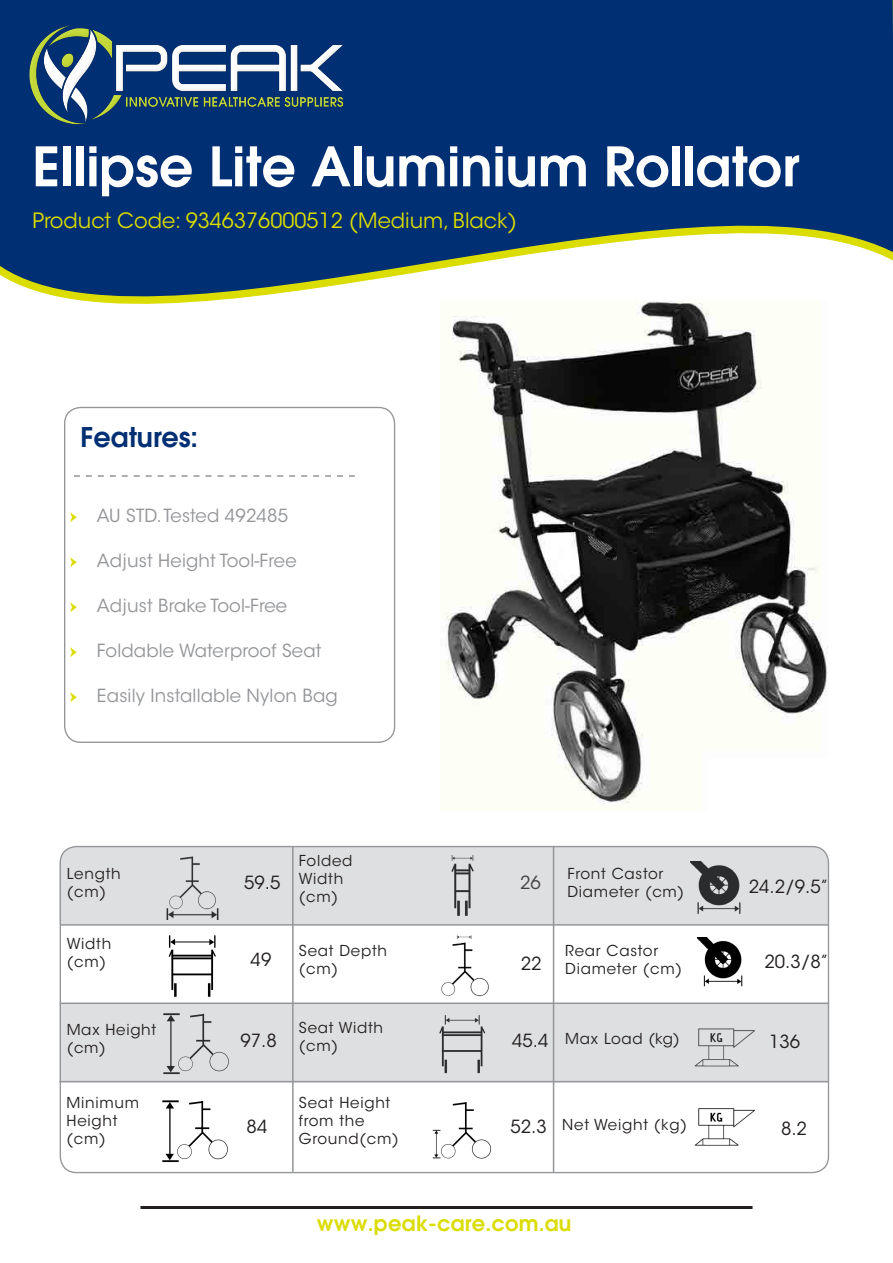
<style>
.page{position:relative;width:893px;height:1263px;background:#fff}
.page>*{position:absolute;margin:0;border:0;box-sizing:border-box;transform-origin:0 0}
.t1{font:600 54px "Avant Garde LT";color:#fff}
.t2{font:600 27px "Avant Garde LT";color:#002f73}
.t3{font:21px "ITC Avant Garde Std";color:#dbdc00}
.t4{font:600 21px "Avant Garde LT";letter-spacing:.01em;color:#dbdc00}
.t5{font:18px "ITC Avant Garde Std";letter-spacing:.01em;color:#939598}
.t6{font:18px "ITC Avant Garde Std";color:#231f20}
.t7{font:15px/18px "ITC Avant Garde Std";letter-spacing:.05em;color:#231f20}
.s1{font-family:"Minion Pro";color:#dbdc00}
.s2{font-size:18px}
</style>
<div class="page">
<svg style="left:0;top:0;width:893px;height:304px;background:#20497d"></svg>
<img style="left:20px;top:16px;width:333px;height:118px">
<hr style="left:140px;top:1206px;width:612px;height:3px;background:#231f20">
<div style="left:64px;top:407px;width:331px;height:336px;border:1px solid #939598;border-radius:16px"></div>
<svg style="left:74px;top:475px;width:281px;height:2px"></svg>
<img style="left:694px;top:1108px;width:61px;height:38px">
<hr style="left:292px;top:846px;width:2px;height:326px;background:#939598">
<hr style="left:553px;top:846px;width:1px;height:326px;background:#939598">
<div style="left:60px;top:1004px;width:769px;height:78px;background:#dedfe0"></div>
<svg style="left:59px;top:845px;width:771px;height:80px;background:#d6d7d8"></svg>
<hr style="left:61px;top:924px;width:768px;height:2px;background:#939598">
<hr style="left:60px;top:1002px;width:769px;height:2px;background:#939598">
<hr style="left:59px;top:1081px;width:770px;height:1px;background:#939598">
<img style="left:441px;top:301px;width:388px;height:503px">
<img style="left:432px;top:1102px;width:60px;height:57px">
<img style="left:168px;top:935px;width:48px;height:62px">
<img style="left:441px;top:935px;width:48px;height:62px">
<img style="left:162px;top:1100px;width:66px;height:63px">
<img style="left:698px;top:938px;width:45px;height:49px">
<div style="left:436px;top:281px;width:403px;height:20px;background:#fff"></div>
<h1 class="t1" style="left:32px;top:131px;width:768px">Ellipse Lite Aluminium Rollator</h1>
<h3 class="t3" style="left:32px;top:208px;width:486px">Product Code: 9346376000512 (Medium, Black)</h3>
<h2 class="t2" style="left:81px;top:420px;width:119px">Features:</h2>
<p class="t5" style="left:70px;top:505px;width:220px"><span class="s1">ӹ</span> AU STD. Tested 492485</p>
<p class="t5" style="left:70px;top:550px;width:228px"><span class="s1">ӹ</span> Adjust Height Tool-Free</p>
<p class="t5" style="left:70px;top:595px;width:219px"><span class="s1">ӹ</span> Adjust Brake Tool-Free</p>
<p class="t5" style="left:70px;top:640px;width:253px"><span class="s1">ӹ</span> Foldable Waterproof Seat</p>
<p class="t5" style="left:70px;top:685px;width:269px"><span class="s1">ӹ</span> Easily Installable Nylon Bag</p>
<p class="t7" style="left:67px;top:865px;width:55px">Length (cm)</p>
<p class="t6" style="left:244px;top:872px;width:38px">59.5</p>
<p class="t7" style="left:299px;top:852px;width:55px">Folded<br>Width (cm)</p>
<p class="t7" style="left:67px;top:935px;width:46px">Width (cm)</p>
<p class="t7" style="left:299px;top:942px;width:90px">Seat Depth (cm)</p>
<p class="t6" style="left:251px;top:949px;width:22px">49</p>
<p class="t6" style="left:520px;top:871px;width:22px">26</p>
<p class="t6" style="left:521px;top:952px;width:22px">22</p>
<p class="t7" style="left:567px;top:864px;width:118px">Front Castor<br>Diameter (cm)</p>
<p class="t7" style="left:565px;top:942px;width:118px">Rear Castor<br>Diameter (cm)</p>
<p class="t6" style="left:749px;top:875px;width:81px">24.2/9.5”</p>
<p class="t6" style="left:764px;top:951px;width:66px">20.3/8”</p>
<p class="t7" style="left:67px;top:1021px;width:91px">Max Height (cm)</p>
<p class="t7" style="left:67px;top:1094px;width:74px">Minimum<br>Height (cm)</p>
<p class="t6" style="left:240px;top:1029px;width:38px">97.8</p>
<p class="t6" style="left:247px;top:1115px;width:22px">84</p>
<p class="t7" style="left:299px;top:1019px;width:86px">Seat Width (cm)</p>
<p class="t7" style="left:512px;top:1030px;width:169px"><span class="s2">45.4</span> Max Load (kg)</p>
<p class="t6" style="left:769px;top:1030px;width:33px">136</p>
<p class="t7" style="left:299px;top:1093px;width:101px">Seat Height from the<br>Ground(cm)</p>
<p class="t6" style="left:511px;top:1115px;width:38px">52.3</p>
<p class="t7" style="left:562px;top:1116px;width:126px">Net Weight (kg)</p>
<p class="t6" style="left:781px;top:1117px;width:27px">8.2</p>
<h3 class="t4" style="left:317px;top:1209px;width:256px">www.peak-care.com.au</h3>
</div>
